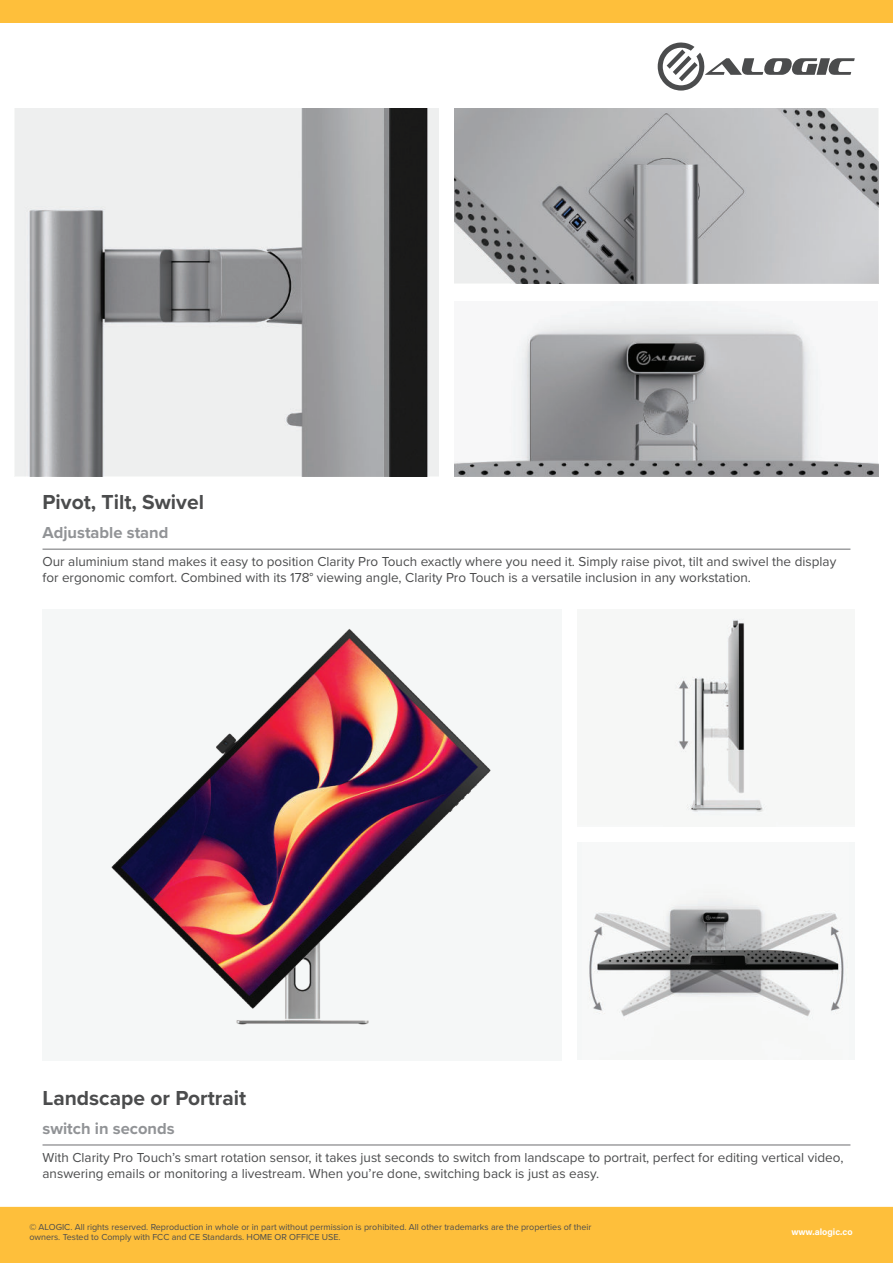
<style>
.page{position:relative;width:893px;height:1263px;background:#fff}
.page>*{position:absolute;margin:0;border:0;box-sizing:border-box;transform-origin:0 0}
.t1{font:700 21px "Proxima Nova";color:#4b4c4d}
.t2{font:700 16.5px "Proxima Nova";color:#919396}
.t3{font:13.5px/16.2px "Proxima Nova";color:#4b4c4d}
.t4{font:9px/10.8px "Proxima Nova";color:#4b4c4d}
.t5{font:700 9px "Acumin Pro";color:#fff}
</style>
<div class="page">
<div style="left:0;top:1207px;width:893px;height:56px;background:#febf3b"></div>
<div style="left:0;top:0;width:893px;height:22px;background:#febf3b"></div>
<div style="left:577px;top:843px;width:277px;height:217px;background:#f5f7f7"></div>
<img style="left:589px;top:904px;width:255px;height:112px">
<svg style="left:658px;top:42px;width:197px;height:49px"></svg>
<hr style="left:43px;top:549px;width:807px;height:1px;background:#6d6e71">
<hr style="left:43px;top:1145px;width:807px;height:1px;background:#6d6e71">
<img style="left:15px;top:108px;width:423px;height:368px">
<img style="left:454px;top:108px;width:424px;height:175px">
<img style="left:454px;top:302px;width:424px;height:174px">
<img style="left:675px;top:618px;width:92px;height:198px">
<div style="left:43px;top:609px;width:519px;height:452px;background:#f5f7f7"></div>
<img style="left:111px;top:629px;width:380px;height:396px">
<h1 class="t1" style="left:43px;top:493px;width:163px">Pivot, Tilt, Swivel</h1>
<p class="t2" style="left:43px;top:526px;width:127px">Adjustable stand</p>
<p class="t3" style="left:43px;top:554px;width:795px">Our aluminium stand makes it easy to position Clarity Pro Touch exactly where you need it. Simply raise pivot, tilt and swivel the display for ergonomic comfort. Combined with its 178° viewing angle, Clarity Pro Touch is a versatile inclusion in any workstation.</p>
<h1 class="t1" style="left:43px;top:1089px;width:205px">Landscape or Portrait</h1>
<p class="t2" style="left:43px;top:1121px;width:134px">switch in seconds</p>
<p class="t3" style="left:43px;top:1150px;width:802px">With Clarity Pro Touch’s smart rotation sensor, it takes just seconds to switch from landscape to portrait, perfect for editing vertical video, answering emails or monitoring a livestream. When you’re done, switching back is just as easy.</p>
<p class="t4" style="left:29px;top:1221px;width:564px">© ALOGIC. All rights reserved. Reproduction in whole or in part without permission is prohibited. All other trademarks are the properties of their owners. Tested to Comply with FCC and CE Standards. HOME OR OFFICE USE.</p>
<p class="t5" style="left:791px;top:1228px;width:63px">www.alogic.co</p>
</div>
